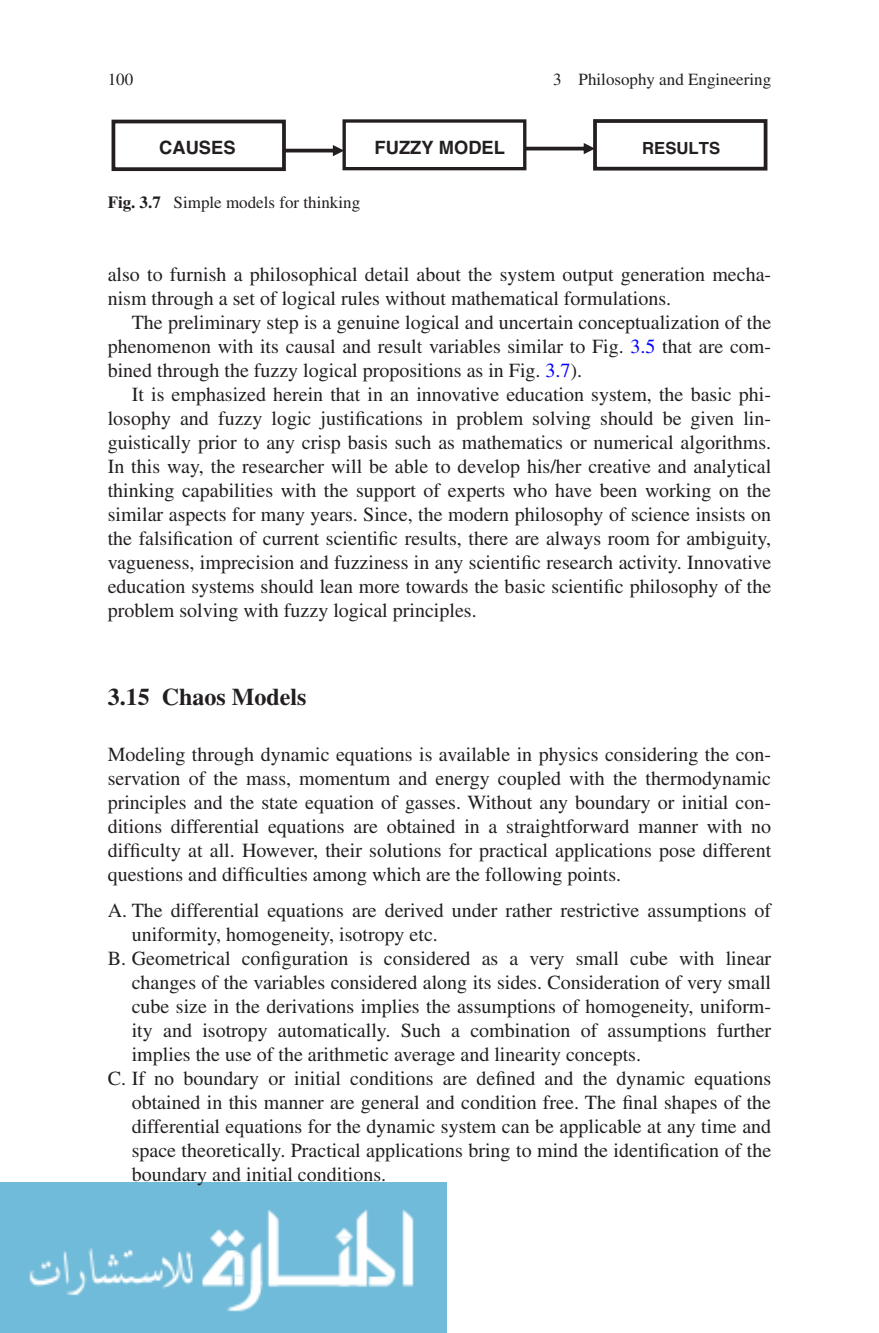
<style>
.page{position:relative;width:879px;height:1333px;background:#fff}
.page>*{position:absolute;margin:0;border:0;box-sizing:border-box;transform-origin:0 0}
.t1{font:700 24px "Times";color:#231f20}
.t2{font:20px/24px "Times";color:#231f20;text-align:justify}
.t3{font:700 18.4px "Helvetica";color:#231f20}
.t4{font:17px "Times";color:#231f20}
.t5{font:700 16.8px "Helvetica";color:#231f20}
.s1{font-weight:700}
.s2{color:#00f}
</style>
<div class="page">
<img style="left:0;top:1182px;width:446px;height:150px">
<div style="left:112px;top:120px;width:174px;height:51px;border:4px solid #231f20"></div>
<div style="left:342px;top:119px;width:184px;height:51px;border:3px solid #231f20"></div>
<div style="left:593px;top:119px;width:174px;height:51px;border:4px solid #231f20"></div>
<svg style="left:284px;top:145px;width:60px;height:11px"></svg>
<svg style="left:525px;top:143px;width:70px;height:11px"></svg>
<p class="t4" style="left:108px;top:70px;width:27px">100</p>
<p class="t4" style="left:553px;top:70px;width:220px">3 Philosophy and Engineering</p>
<p class="t3" style="left:159px;top:137px;width:78px">CAUSES</p>
<p class="t3" style="left:374px;top:137px;width:132px">FUZZY MODEL</p>
<p class="t5" style="left:642px;top:138px;width:80px">RESULTS</p>
<p class="t4" style="left:108px;top:193px;width:254px"><span class="s1">Fig. 3.7</span> Simple models for thinking</p>
<p class="t2" style="left:108px;top:262px;width:665px">also to furnish a philosophical detail about the system output generation mecha&shy;nism through a set of logical rules without mathematical formulations.</p>
<p class="t2" style="left:108px;top:310px;width:665px;text-indent:24px">The preliminary step is a genuine logical and uncertain conceptualization of the phenomenon with its causal and result variables similar to Fig. <span class="s2">3.5</span> that are com&shy;bined through the fuzzy logical propositions as in Fig. <span class="s2">3.7</span>).</p>
<p class="t2" style="left:108px;top:382px;width:665px;text-indent:24px">It is emphasized herein that in an innovative education system, the basic phi&shy;losophy and fuzzy logic justifications in problem solving should be given lin&shy;guistically prior to any crisp basis such as mathematics or numerical algorithms.<br>In this way, the researcher will be able to develop his/her creative and analytical thinking capabilities with the support of experts who have been working on the similar aspects for many years. Since, the modern philosophy of science insists on the falsification of current scientific results, there are always room for ambiguity, vagueness, imprecision and fuzziness in any scientific research activity. Innovative education systems should lean more towards the basic scientific philosophy of the problem solving with fuzzy logical principles.</p>
<p class="t1" style="left:108px;top:682px;width:200px">3.15 Chaos Models</p>
<p class="t2" style="left:108px;top:742px;width:665px">Modeling through dynamic equations is available in physics considering the con&shy;servation of the mass, momentum and energy coupled with the thermodynamic principles and the state equation of gasses. Without any boundary or initial con&shy;ditions differential equations are obtained in a straightforward manner with no difficulty at all. However, their solutions for practical applications pose different questions and difficulties among which are the following points.</p>
<p class="t2" style="left:108px;top:898px;width:665px">A. The differential equations are derived under rather restrictive assumptions of</p>
<p class="t2" style="left:132px;top:922px;width:308px">uniformity, homogeneity, isotropy etc.</p>
<p class="t2" style="left:108px;top:946px;width:665px">B. Geometrical configuration is considered as a very small cube with linear</p>
<p class="t2" style="left:132px;top:970px;width:641px">changes of the variables considered along its sides. Consideration of very small</p>
<p class="t2" style="left:132px;top:994px;width:641px">cube size in the derivations implies the assumptions of homogeneity, uniform-</p>
<p class="t2" style="left:132px;top:1018px;width:641px">ity and isotropy automatically. Such a combination of assumptions further</p>
<p class="t2" style="left:132px;top:1042px;width:511px">implies the use of the arithmetic average and linearity concepts.</p>
<p class="t2" style="left:108px;top:1066px;width:665px">C. If no boundary or initial conditions are defined and the dynamic equations</p>
<p class="t2" style="left:132px;top:1090px;width:641px">obtained in this manner are general and condition free. The final shapes of the</p>
<p class="t2" style="left:132px;top:1114px;width:641px">differential equations for the dynamic system can be applicable at any time and</p>
<p class="t2" style="left:132px;top:1138px;width:641px">space theoretically. Practical applications bring to mind the identification of the</p>
<p class="t2" style="left:132px;top:1162px;width:256px">boundary and initial conditions.</p>
</div>
